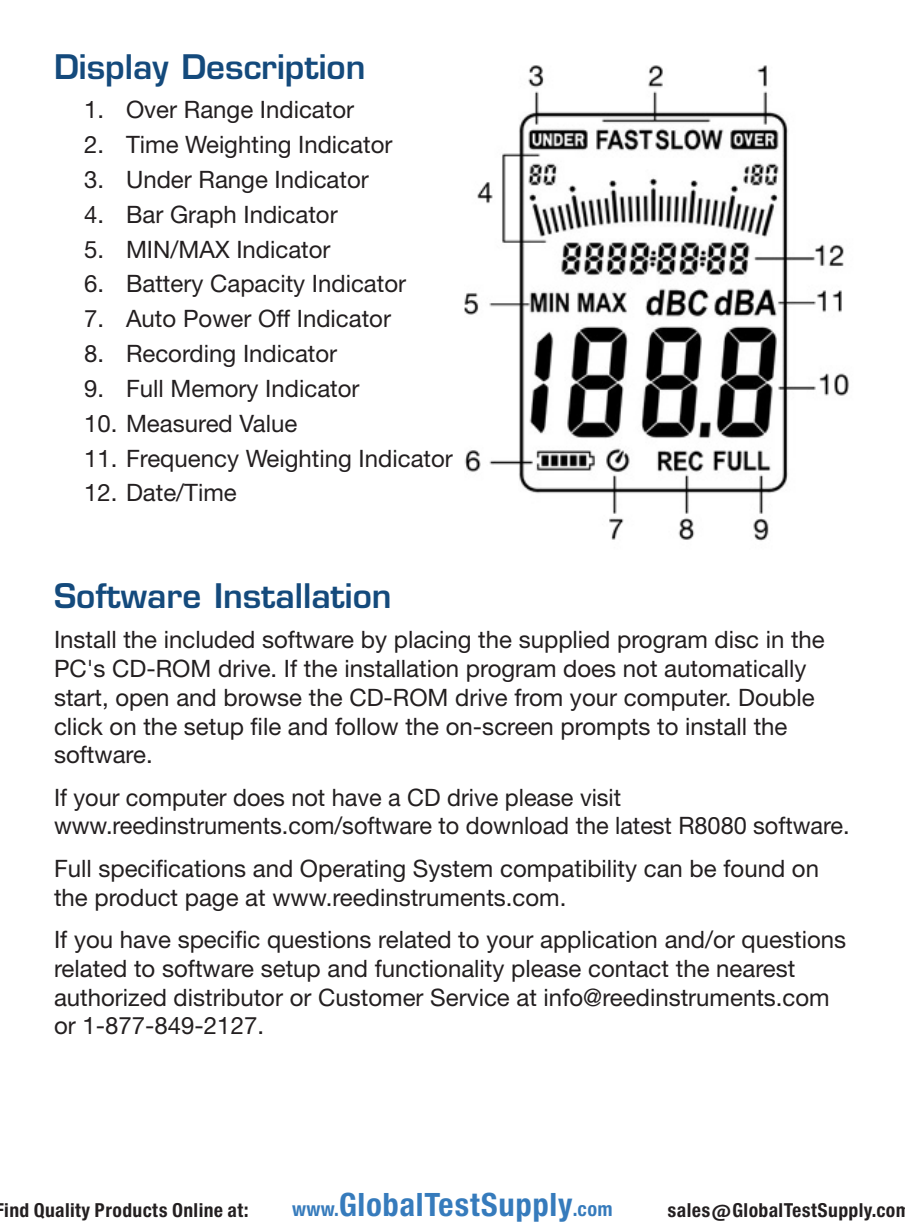
<style>
.page{position:relative;width:905px;height:1229px;background:#fff}
.page>*{position:absolute;margin:0;border:0;box-sizing:border-box;transform-origin:0 0}
.t1{font:600 33px "Eurostile LT Std";color:#144a7c}
.t2{font:30.6px "Europa Gro Nr 2 SBOP Bol Con";letter-spacing:.02em;color:#367bbc}
.t3{font:24px/28.8px "Helvetica Neue LT Std";color:#231f20}
.t4{font:18.3px "Europa Gro Nr 2 SBOP Bol Con";letter-spacing:.02em;color:#231f20}
.s1{font-size:18.9px}
</style>
<div class="page">
<img style="left:464px;top:65px;width:385px;height:476px">
<h1 class="t1" style="left:54px;top:46px;width:313px">Display Description</h1>
<p class="t3" style="left:84px;top:95px;width:272px">1. Over Range Indicator</p>
<p class="t3" style="left:84px;top:130px;width:310px">2. Time Weighting Indicator</p>
<p class="t3" style="left:84px;top:165px;width:286px">3. Under Range Indicator</p>
<p class="t3" style="left:84px;top:199px;width:255px">4. Bar Graph Indicator</p>
<p class="t3" style="left:84px;top:234px;width:248px">5. MIN/MAX Indicator</p>
<p class="t3" style="left:84px;top:269px;width:324px">6. Battery Capacity Indicator</p>
<p class="t3" style="left:84px;top:304px;width:308px">7. Auto Power Off Indicator</p>
<p class="t3" style="left:84px;top:339px;width:255px">8. Recording Indicator</p>
<p class="t3" style="left:84px;top:373px;width:277px">9. Full Memory Indicator</p>
<p class="t3" style="left:84px;top:408px;width:215px">10. Measured Value</p>
<p class="t3" style="left:84px;top:443px;width:370px">11. Frequency Weighting Indicator</p>
<p class="t3" style="left:84px;top:478px;width:154px">12. Date/Time</p>
<h1 class="t1" style="left:54px;top:575px;width:339px">Software Installation</h1>
<p class="t3" style="left:54px;top:625px;width:772px">Install the included software by placing the supplied program disc in the PC's CD-ROM drive. If the installation program does not automatically start, open and browse the CD-ROM drive from your computer. Double click on the setup file and follow the on-screen prompts to install the software.</p>
<p class="t3" style="left:54px;top:782px;width:797px">If your computer does not have a CD drive please visit www.reedinstruments.com/software to download the latest R8080 software.</p>
<p class="t3" style="left:54px;top:853px;width:766px">Full specifications and Operating System compatibility can be found on the product page at www.reedinstruments.com.</p>
<p class="t3" style="left:54px;top:924px;width:793px">If you have specific questions related to your application and/or questions related to software setup and functionality please contact the nearest authorized distributor or Customer Service at info@reedinstruments.com or 1-877-849-2127.</p>
<p class="t4" style="left:4px;top:1198px;width:245px">ind Quality Products Online at:</p>
<p class="t2" style="left:292px;top:1186px;width:322px"><span class="s1">www.</span>GlobalTestSupply<span class="s1">.com</span></p>
<p class="t4" style="left:667px;top:1198px;width:244px">sales@GlobalTestSupply.com</p>
</div>
